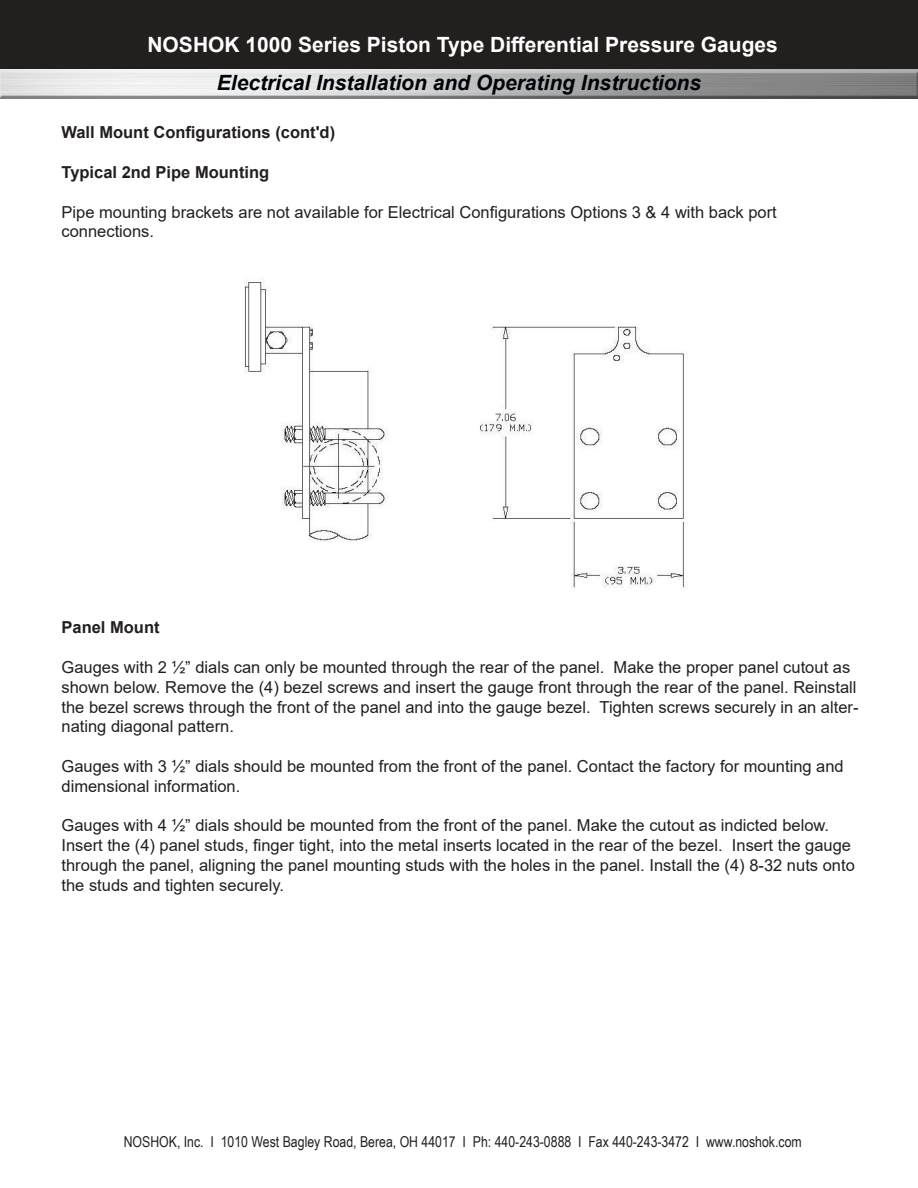
<style>
.page{position:relative;width:918px;height:1188px;background:#fff}
.page>*{position:absolute;margin:0;border:0;box-sizing:border-box;transform-origin:0 0}
.t1{font:700 21px "Arial";color:#fff}
.t2{font:italic 700 21px "Arial";color:#000409}
.t3{font:16.5px/19.8px "Arial";color:#241f1f}
.t4{font:700 16.5px "Arial";color:#241f1f}
.t5{font:15px "Arial Narrow";color:#241f1f}
</style>
<div class="page">
<img style="left:244px;top:281px;width:442px;height:308px">
<div style="left:0;top:0;width:918px;height:70px;background:#241f1f"></div>
<div style="left:0;top:70px;width:918px;height:30px;background:#241f1f;opacity:.75"></div>
<p class="t1" style="left:147px;top:30px;width:632px">NOSHOK 1000 Series Piston Type Differential Pressure Gauges</p>
<p class="t2" style="left:217px;top:69px;width:486px">Electrical Installation and Operating Instructions</p>
<p class="t4" style="left:62px;top:121px;width:275px">Wall Mount Configurations (cont'd)</p>
<p class="t4" style="left:62px;top:161px;width:209px">Typical 2nd Pipe Mounting</p>
<p class="t3" style="left:62px;top:202px;width:717px">Pipe mounting brackets are not available for Electrical Configurations Options 3 &amp; 4 with back port connections.</p>
<p class="t4" style="left:62px;top:616px;width:100px">Panel Mount</p>
<p class="t3" style="left:62px;top:657px;width:799px">Gauges with 2 ½” dials can only be mounted through the rear of the panel. Make the proper panel cutout as shown below. Remove the (4) bezel screws and insert the gauge front through the rear of the panel. Reinstall the bezel screws through the front of the panel and into the gauge bezel. Tighten screws securely in an alter&shy;nating diagonal pattern.</p>
<p class="t3" style="left:62px;top:756px;width:784px">Gauges with 3 ½” dials should be mounted from the front of the panel. Contact the factory for mounting and dimensional information.</p>
<p class="t3" style="left:62px;top:816px;width:795px">Gauges with 4 ½” dials should be mounted from the front of the panel. Make the cutout as indicted below.<br>Insert the (4) panel studs, finger tight, into the metal inserts located in the rear of the bezel. Insert the gauge through the panel, aligning the panel mounting studs with the holes in the panel. Install the (4) 8-32 nuts onto the studs and tighten securely.</p>
<p class="t5" style="left:124px;top:1131px;width:680px">NOSHOK, Inc. I 1010 West Bagley Road, Berea, OH 44017 I Ph: 440-243-0888 I Fax 440-243-3472 I www.noshok.com</p>
</div>
